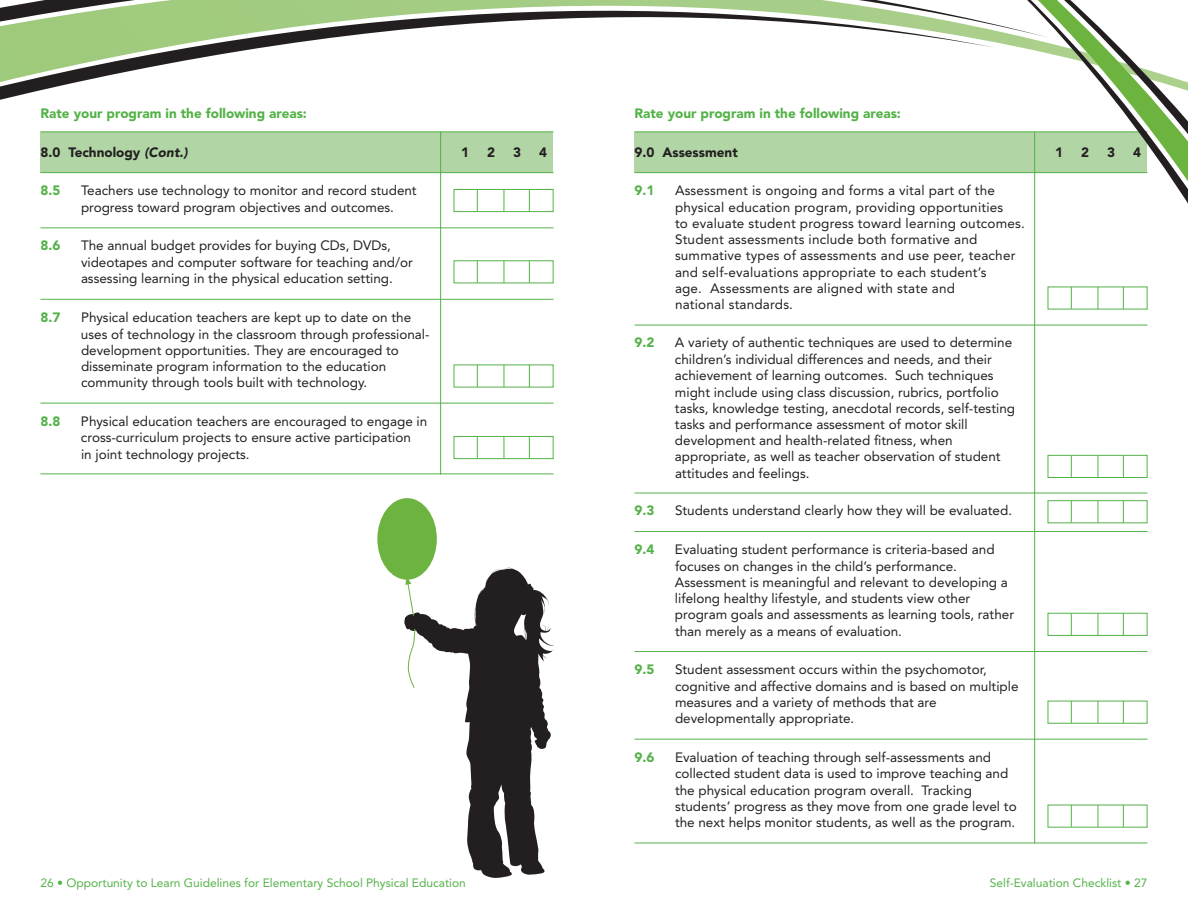
<style>
.page{position:relative;width:1188px;height:918px;background:#fff}
.page>*{position:absolute;margin:0;border:0;box-sizing:border-box;transform-origin:0 0}
.t1{font:13.5px/16.4px "Avenir";color:#231f20}
.t2{font:900 13.5px "Avenir";color:#53b247}
.t3{font:900 13.5px "Avenir";color:#231f20}
.t4{font:12px "Avenir";color:#53b247}
.s1{font-style:italic}
</style>
<div class="page">
<hr style="left:634px;top:325px;width:514px;height:1px;background:#53b247">
<hr style="left:634px;top:493px;width:514px;height:1px;background:#53b247">
<hr style="left:634px;top:531px;width:514px;height:1px;background:#53b247">
<hr style="left:634px;top:651px;width:514px;height:1px;background:#53b247">
<hr style="left:634px;top:739px;width:514px;height:1px;background:#53b247">
<hr style="left:634px;top:843px;width:514px;height:1px;background:#53b247">
<svg style="left:12px;top:0;width:1176px;height:262px"></svg>
<hr style="left:40px;top:131px;width:514px;height:1px;background:#53b247">
<hr style="left:40px;top:172px;width:514px;height:1px;background:#53b247">
<hr style="left:40px;top:227px;width:514px;height:1px;background:#53b247">
<hr style="left:40px;top:299px;width:514px;height:1px;background:#53b247">
<hr style="left:40px;top:403px;width:514px;height:1px;background:#53b247">
<hr style="left:40px;top:474px;width:514px;height:1px;background:#53b247">
<hr style="left:440px;top:132px;width:1px;height:343px;background:#53b247">
<hr style="left:1034px;top:132px;width:1px;height:711px;background:#53b247">
<svg style="left:504px;top:191px;width:1px;height:19px"></svg>
<svg style="left:529px;top:191px;width:1px;height:19px"></svg>
<svg style="left:477px;top:191px;width:1px;height:19px"></svg>
<div style="left:454px;top:189px;width:100px;height:23px;border:1px solid #53b247"></div>
<svg style="left:504px;top:262px;width:1px;height:19px"></svg>
<svg style="left:529px;top:262px;width:1px;height:19px"></svg>
<svg style="left:477px;top:262px;width:1px;height:19px"></svg>
<div style="left:454px;top:260px;width:100px;height:23px;border:1px solid #53b247"></div>
<svg style="left:504px;top:367px;width:1px;height:18px"></svg>
<svg style="left:529px;top:367px;width:1px;height:18px"></svg>
<svg style="left:477px;top:367px;width:1px;height:18px"></svg>
<svg style="left:504px;top:438px;width:1px;height:19px"></svg>
<svg style="left:529px;top:438px;width:1px;height:19px"></svg>
<svg style="left:477px;top:438px;width:1px;height:19px"></svg>
<div style="left:454px;top:436px;width:100px;height:23px;border:1px solid #53b247"></div>
<svg style="left:1098px;top:289px;width:1px;height:18px"></svg>
<svg style="left:1123px;top:289px;width:1px;height:18px"></svg>
<svg style="left:1071px;top:289px;width:1px;height:18px"></svg>
<svg style="left:1098px;top:457px;width:1px;height:19px"></svg>
<svg style="left:1123px;top:457px;width:1px;height:19px"></svg>
<svg style="left:1071px;top:457px;width:1px;height:19px"></svg>
<div style="left:1048px;top:455px;width:100px;height:23px;border:1px solid #53b247"></div>
<svg style="left:1098px;top:502px;width:1px;height:19px"></svg>
<svg style="left:1123px;top:502px;width:1px;height:19px"></svg>
<svg style="left:1071px;top:502px;width:1px;height:19px"></svg>
<div style="left:1048px;top:500px;width:100px;height:23px;border:1px solid #53b247"></div>
<svg style="left:1098px;top:615px;width:1px;height:19px"></svg>
<svg style="left:1123px;top:615px;width:1px;height:19px"></svg>
<svg style="left:1071px;top:615px;width:1px;height:19px"></svg>
<div style="left:1048px;top:613px;width:100px;height:23px;border:1px solid #53b247"></div>
<svg style="left:1098px;top:703px;width:1px;height:19px"></svg>
<svg style="left:1123px;top:703px;width:1px;height:19px"></svg>
<svg style="left:1071px;top:703px;width:1px;height:19px"></svg>
<div style="left:1048px;top:701px;width:100px;height:23px;border:1px solid #53b247"></div>
<svg style="left:1098px;top:807px;width:1px;height:19px"></svg>
<svg style="left:1123px;top:807px;width:1px;height:19px"></svg>
<svg style="left:1071px;top:807px;width:1px;height:19px"></svg>
<svg style="left:404px;top:567px;width:150px;height:311px"></svg>
<div style="left:377px;top:498px;width:60px;height:82px;background:#6cb43f;border-radius:50%"></div>
<svg style="left:407px;top:628px;width:9px;height:60px"></svg>
<svg style="left:405px;top:578px;width:9px;height:39px"></svg>
<p class="t2" style="left:40px;top:108px;width:268px">Rate your program in the following areas:</p>
<p class="t3" style="left:40px;top:146px;width:149px">8.0 Technology <span class="s1">(Cont.)</span></p>
<p class="t3" style="left:461px;top:146px;width:9px">1</p>
<p class="t3" style="left:487px;top:146px;width:9px">2</p>
<p class="t3" style="left:513px;top:146px;width:9px">3</p>
<p class="t3" style="left:539px;top:146px;width:9px">4</p>
<p class="t2" style="left:41px;top:185px;width:21px">8.5</p>
<p class="t1" style="left:81px;top:183px;width:337px;line-height:16.8px">Teachers use technology to monitor and record student progress toward program objectives and outcomes.</p>
<p class="t2" style="left:41px;top:240px;width:21px">8.6</p>
<p class="t1" style="left:81px;top:238px;width:333px">The annual budget provides for buying CDs, DVDs, videotapes and computer software for teaching and/or assessing learning in the physical education setting.</p>
<p class="t2" style="left:40px;top:311px;width:21px">8.7</p>
<p class="t1" style="left:81px;top:310px;width:350px">Physical education teachers are kept up to date on the uses of technology in the classroom through professional&shy;development opportunities. They are encouraged to disseminate program information to the education community through tools built with technology.</p>
<p class="t2" style="left:40px;top:415px;width:21px">8.8</p>
<p class="t1" style="left:81px;top:414px;width:348px">Physical education teachers are encouraged to engage in cross-curriculum projects to ensure active participation<br>in joint technology projects.</p>
<p class="t4" style="left:40px;top:878px;width:427px">26 • Opportunity to Learn Guidelines for Elementary School Physical Education</p>
<p class="t2" style="left:634px;top:108px;width:268px">Rate your program in the following areas:</p>
<p class="t3" style="left:634px;top:146px;width:105px">9.0 Assessment</p>
<p class="t3" style="left:1055px;top:146px;width:9px">1</p>
<p class="t3" style="left:1081px;top:146px;width:9px">2</p>
<p class="t3" style="left:1107px;top:146px;width:9px">3</p>
<p class="t3" style="left:1133px;top:146px;width:9px">4</p>
<p class="t2" style="left:635px;top:185px;width:21px">9.1</p>
<p class="t1" style="left:675px;top:183px;width:351px">Assessment is ongoing and forms a vital part of the physical education program, providing opportunities<br>to evaluate student progress toward learning outcomes.<br>Student assessments include both formative and summative types of assessments and use peer, teacher and self-evaluations appropriate to each student’s<br>age. Assessments are aligned with state and<br>national standards.</p>
<p class="t2" style="left:634px;top:337px;width:21px">9.2</p>
<p class="t1" style="left:675px;top:336px;width:342px">A variety of authentic techniques are used to determine children’s individual differences and needs, and their achievement of learning outcomes. Such techniques might include using class discussion, rubrics, portfolio tasks, knowledge testing, anecdotal records, self-testing tasks and performance assessment of motor skill development and health-related fitness, when appropriate, as well as teacher observation of student attitudes and feelings.</p>
<p class="t2" style="left:634px;top:505px;width:21px">9.3</p>
<p class="t1" style="left:675px;top:504px;width:339px">Students understand clearly how they will be evaluated.</p>
<p class="t2" style="left:634px;top:544px;width:21px">9.4</p>
<p class="t1" style="left:675px;top:542px;width:341px">Evaluating student performance is criteria-based and focuses on changes in the child’s performance.<br>Assessment is meaningful and relevant to developing a lifelong healthy lifestyle, and students view other program goals and assessments as learning tools, rather than merely as a means of evaluation.</p>
<p class="t2" style="left:635px;top:664px;width:21px">9.5</p>
<p class="t1" style="left:675px;top:662px;width:345px">Student assessment occurs within the psychomotor, cognitive and affective domains and is based on multiple measures and a variety of methods that are developmentally appropriate.</p>
<p class="t2" style="left:635px;top:751px;width:21px">9.6</p>
<p class="t1" style="left:675px;top:750px;width:343px">Evaluation of teaching through self-assessments and collected student data is used to improve teaching and the physical education program overall. Tracking students’ progress as they move from one grade level to the next helps monitor students, as well as the program.</p>
<p class="t4" style="left:990px;top:878px;width:159px">Self-Evaluation Checklist • 27</p>
</div>
